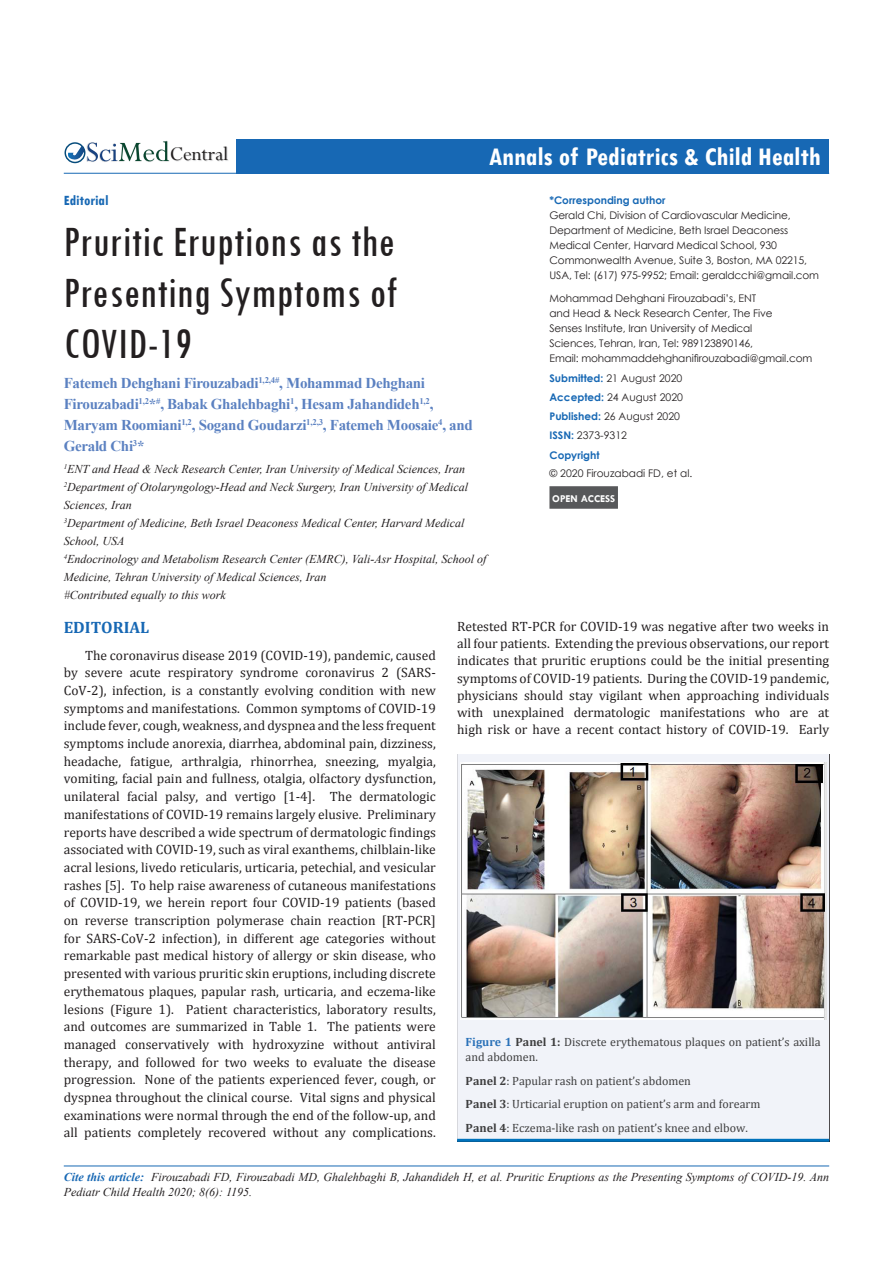
<style>
.page{position:relative;width:893px;height:1263px;background:#fff}
.page>*{position:absolute;margin:0;border:0;box-sizing:border-box;transform-origin:0 0}
.t1{font:condensed 45px/51px "Tw Cen";letter-spacing:.01em;color:#231f20;text-align:justify}
.t2{font:700 condensed 27px "Tw Cen";color:#fff}
.t3{font:21.45px "Perpetua";color:#211e1e}
.t4{font:700 16.5px "Cambria";color:#1768b4}
.t5{font:700 15px/21px "Times New Roman";letter-spacing:-.02em;color:#5b81c1}
.t6{font:700 condensed 15px "Tw Cen";color:#1768b4}
.t7{font:13.5px/17.7px "Cambria";color:#231f20;text-align:justify}
.t8{font:italic 12px/18px "Times New Roman";color:#231f20}
.t9{font:12px/15px "Cambria";color:#3e3e3f}
.t10{font:10.5px/15px "Century Gothic";letter-spacing:-.01em;color:#231f20}
.t11{font:700 10.5px "Century Gothic";color:#1768b4}
.t12{font:700 10.5px "Tw Cen";color:#fff}
.s1{font-weight:700;color:#1768b4}
.s2{font-weight:700;color:#2a71b8}
.s3{font-weight:700}
</style>
<div class="page">
<div style="left:236px;top:139px;width:593px;height:34px;background:#1768b4"></div>
<hr style="left:64px;top:173px;width:765px;height:1px;background:#1768b4">
<hr style="left:64px;top:1166px;width:765px;height:1px;background:#1768b4">
<img style="left:87px;top:147px;width:141px;height:15px">
<div style="left:65px;top:142px;width:20px;height:21px;border:1px solid #074d7c;border-radius:50%"></div>
<svg style="left:68px;top:141px;width:101px;height:20px"></svg>
<div style="left:549px;top:486px;width:69px;height:23px;background:#57585a"></div>
<svg style="left:457px;top:754px;width:372px;height:385px;fill:#f1f3f9"></svg>
<hr style="left:457px;top:1139px;width:372px;height:3px;background:#0072bc">
<img style="left:460px;top:762px;width:366px;height:258px">
<h3 class="t3" style="left:170px;top:141px;width:60px">Central</h3>
<p class="t2" style="left:489px;top:140px;width:333px">Annals of Pediatrics &amp; Child Health</p>
<p class="t6" style="left:64px;top:192px;width:46px">Editorial</p>
<p class="t1" style="left:64px;top:216px;width:335px">Pruritic Eruptions as the Presenting Symptoms of COVID-19</p>
<p class="t5" style="left:64px;top:372px;width:411px">Fatemeh Dehghani Firouzabadi<sup>1,2,4#</sup>, Mohammad Dehghani Firouzabadi<sup>1,2</sup>*<sup>#</sup>, Babak Ghalehbaghi<sup>1</sup>, Hesam Jahandideh<sup>1,2</sup>, Maryam Roomiani<sup>1,2</sup>, Sogand Goudarzi<sup>1,2,3</sup>, Fatemeh Moosaie<sup>4</sup>, and Gerald Chi<sup>3</sup>*</p>
<p class="t8" style="left:64px;top:460px;width:403px"><sup>1</sup>ENT and Head &amp; Neck Research Center, Iran University of Medical Sciences, Iran</p>
<p class="t8" style="left:64px;top:478px;width:406px"><sup>2</sup>Department of Otolaryngology-Head and Neck Surgery, Iran University of Medical<br>Sciences, Iran</p>
<p class="t8" style="left:64px;top:514px;width:402px"><sup>3</sup>Department of Medicine, Beth Israel Deaconess Medical Center, Harvard Medical<br>School, USA</p>
<p class="t8" style="left:64px;top:550px;width:424px"><sup>4</sup>Endocrinology and Metabolism Research Center (EMRC), Vali-Asr Hospital, School of<br>Medicine, Tehran University of Medical Sciences, Iran</p>
<p class="t8" style="left:64px;top:586px;width:164px">#Contributed equally to this work</p>
<p class="t11" style="left:549px;top:192px;width:117px">*Corresponding author</p>
<p class="t10" style="left:549px;top:207px;width:271px">Gerald Chi, Division of Cardiovascular Medicine, Department of Medicine, Beth Israel Deaconess Medical Center, Harvard Medical School, 930<br>Commonwealth Avenue, Suite 3, Boston, MA 02215, USA, Tel: (617) 975-9952; Email: geraldcchi@gmail.com</p>
<p class="t10" style="left:549px;top:291px;width:264px">Mohammad Dehghani Firouzabadi’s, ENT<br>and Head &amp; Neck Research Center, The Five<br>Senses Institute, Iran University of Medical<br>Sciences, Tehran, Iran, Tel: 989123890146,<br>Email: mohammaddehghanifirouzabadi@gmail.com</p>
<p class="t10" style="left:549px;top:370px;width:134px"><span class="s1">Submitted:</span> 21 August 2020</p>
<p class="t10" style="left:549px;top:389px;width:135px"><span class="s1">Accepted:</span> 24 August 2020</p>
<p class="t10" style="left:549px;top:409px;width:132px"><span class="s1">Published:</span> 26 August 2020</p>
<p class="t10" style="left:549px;top:428px;width:79px"><span class="s1">ISSN:</span> 2373-9312</p>
<p class="t11" style="left:549px;top:447px;width:52px">Copyright</p>
<p class="t10" style="left:549px;top:465px;width:144px">© 2020 Firouzabadi FD, et al.</p>
<p class="t12" style="left:552px;top:492px;width:64px">OPEN ACCESS</p>
<p class="t4" style="left:64px;top:616px;width:87px">EDITORIAL</p>
<p class="t7" style="left:64px;top:646px;width:374px;text-indent:21px">The coronavirus disease 2019 (COVID-19), pandemic, caused by severe acute respiratory syndrome coronavirus 2 (SARS-CoV-2), infection, is a constantly evolving condition with new symptoms and manifestations. Common symptoms of COVID-19 include fever, cough, weakness, and dyspnea and the less frequent symptoms include anorexia, diarrhea, abdominal pain, dizziness, headache, fatigue, arthralgia, rhinorrhea, sneezing, myalgia, vomiting, facial pain and fullness, otalgia, olfactory dysfunction, unilateral facial palsy, and vertigo [1-4]. The dermatologic manifestations of COVID-19 remains largely elusive. Preliminary reports have described a wide spectrum of dermatologic findings associated with COVID-19, such as viral exanthems, chilblain-like acral lesions, livedo reticularis, urticaria, petechial, and vesicular rashes [5]. To help raise awareness of cutaneous manifestations of COVID-19, we herein report four COVID-19 patients (based on reverse transcription polymerase chain reaction [RT-PCR] for SARS-CoV-2 infection), in different age categories without remarkable past medical history of allergy or skin disease, who presented with various pruritic skin eruptions, including discrete erythematous plaques, papular rash, urticaria, and eczema-like lesions (Figure 1). Patient characteristics, laboratory results, and outcomes are summarized in Table 1. The patients were managed conservatively with hydroxyzine without antiviral therapy, and followed for two weeks to evaluate the disease progression. None of the patients experienced fever, cough, or dyspnea throughout the clinical course. Vital signs and physical examinations were normal through the end of the follow-up, and all patients completely recovered without any complications.</p>
<p class="t7" style="left:457px;top:618px;width:374px;line-height:17.2px">Retested RT-PCR for COVID-19 was negative after two weeks in all four patients. Extending the previous observations, our report indicates that pruritic eruptions could be the initial presenting symptoms of COVID-19 patients. During the COVID-19 pandemic, physicians should stay vigilant when approaching individuals with unexplained dermatologic manifestations who are at high risk or have a recent contact history of COVID-19. Early</p>
<p class="t9" style="left:466px;top:1034px;width:357px"><span class="s2">Figure 1</span> <span class="s3">Panel 1:</span> Discrete erythematous plaques on patient’s axilla and abdomen.</p>
<p class="t9" style="left:466px;top:1073px;width:227px"><span class="s3">Panel 2</span>: Papular rash on patient’s abdomen</p>
<p class="t9" style="left:466px;top:1097px;width:296px"><span class="s3">Panel 3</span>: Urticarial eruption on patient’s arm and forearm</p>
<p class="t9" style="left:466px;top:1120px;width:284px"><span class="s3">Panel 4</span>: Eczema-like rash on patient’s knee and elbow.</p>
<p class="t8" style="left:64px;top:1169px;width:767px;line-height:15px"><span class="s1">Cite this article:</span> Firouzabadi FD, Firouzabadi MD, Ghalehbaghi B, Jahandideh H, et al. Pruritic Eruptions as the Presenting Symptoms of COVID-19. Ann<br>Pediatr Child Health 2020; 8(6): 1195.</p>
</div>
